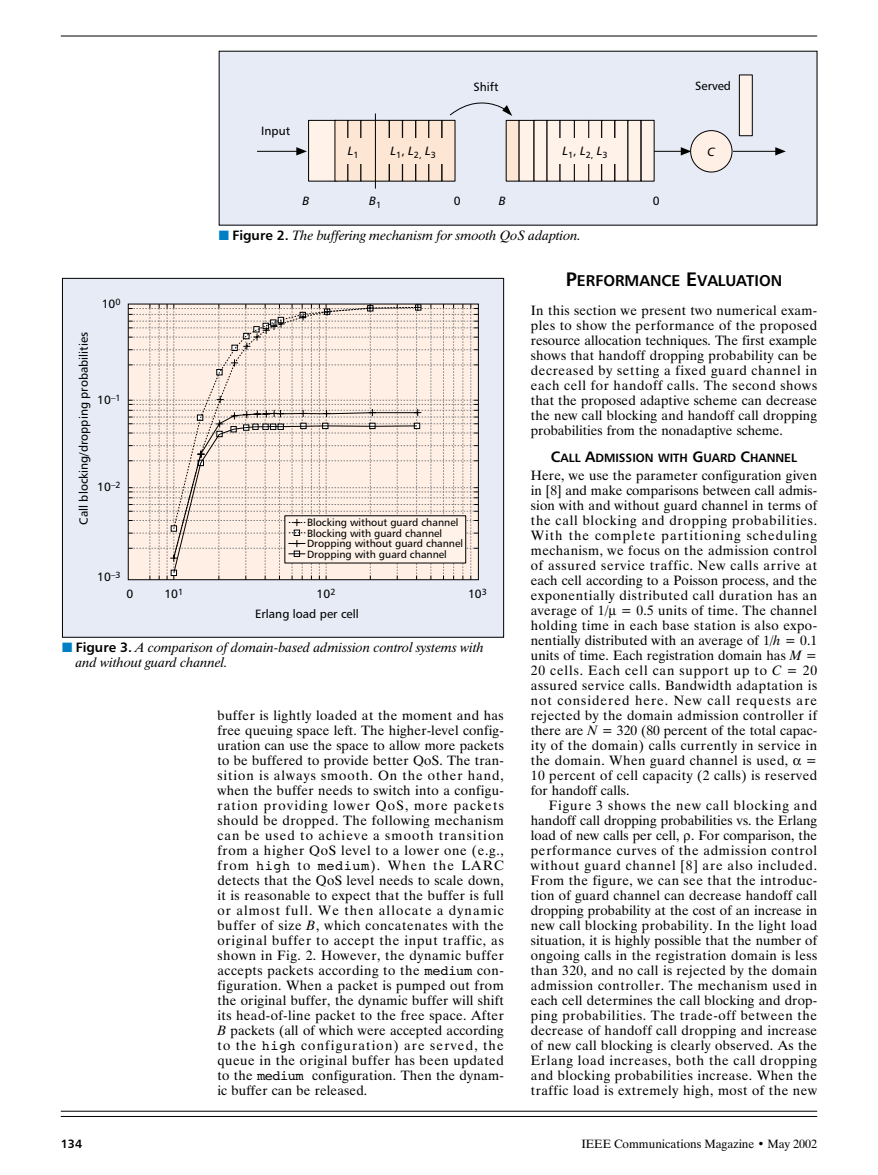
<style>
.page{position:relative;width:878px;height:1175px;background:#fff}
.page>*{position:absolute;margin:0;border:0;box-sizing:border-box;transform-origin:0 0}
.t1{font:15.6px "Humanist 777 BT Bold B";color:#000}
.t2{font:13.5px/15px "Dutch 801 BT";letter-spacing:.035em;color:#000;text-align:justify}
.t3{font:italic 13.5px/15px "Dutch 801 BT";color:#000}
.t4{font:12px "Humanist 777 BT Roman B";color:#000}
.t5{font:12px "Dutch 801 BT";color:#000}
.t6{font:12px "Humanist 777 BT Bold B";color:#000}
.t7{font:12px "Humanist 777 BT Italic B";color:#000}
.t8{font:10.5px/10.5px "Humanist 777 BT Roman B";color:#000}
.t9{font:9px "Humanist 777 BT Roman B";color:#000}
.s1{color:#007fc5}
.s2{font-family:"Humanist 777 BT Bold B";font-style:normal}
.s3{font-family:"Courier"}
.s4{font-style:italic}
.s5{font-size:19.5px}
.s6{font-size:15px}
</style>
<div class="page">
<hr style="left:61px;top:36px;width:756px;height:1px;background:#000">
<hr style="left:61px;top:1116px;width:756px;height:1px;background:#000">
<hr style="left:61px;top:1110px;width:756px;height:1px;background:#000">
<div style="left:219px;top:51px;width:598px;height:174px;background:#e6ebf6"></div>
<div style="left:308px;top:120px;width:29px;height:61px;background:#fff2e9;border:1px solid #000"></div>
<div style="left:334px;top:120px;width:14px;height:61px;background:#fde6d3"></div>
<div style="left:347px;top:120px;width:14px;height:61px;background:#fde6d3;border:1px solid #000"></div>
<div style="left:389px;top:120px;width:14px;height:61px;background:#fde6d3;border:1px solid #000"></div>
<div style="left:402px;top:120px;width:14px;height:61px;background:#fde6d3;border:1px solid #000"></div>
<div style="left:415px;top:120px;width:14px;height:61px;background:#fde6d3;border:1px solid #000"></div>
<div style="left:428px;top:120px;width:14px;height:61px;background:#fde6d3;border:1px solid #000"></div>
<div style="left:441px;top:120px;width:14px;height:61px;background:#fde6d3;border:1px solid #000"></div>
<div style="left:360px;top:120px;width:29px;height:61px;background:#fde6d3;border:1px solid #000"></div>
<div style="left:506px;top:120px;width:13px;height:61px;background:#fde6d3"></div>
<hr style="left:641px;top:151px;width:44px;height:1px;background:#000">
<hr style="left:375px;top:113px;width:1px;height:76px;background:#000">
<div style="left:518px;top:120px;width:16px;height:61px;background:#fff2e9"></div>
<div style="left:533px;top:120px;width:14px;height:61px;background:#fff2e9"></div>
<div style="left:546px;top:120px;width:14px;height:61px;background:#fff2e9"></div>
<div style="left:588px;top:120px;width:14px;height:61px;background:#fff2e9"></div>
<div style="left:601px;top:120px;width:14px;height:61px;background:#fff2e9;border:1px solid #000"></div>
<div style="left:614px;top:120px;width:14px;height:61px;background:#fff2e9;border:1px solid #000"></div>
<div style="left:627px;top:120px;width:14px;height:61px;background:#fff2e9;border:1px solid #000"></div>
<div style="left:640px;top:120px;width:14px;height:61px;background:#fff2e9"></div>
<div style="left:559px;top:120px;width:15px;height:61px;background:#fff2e9"></div>
<div style="left:574px;top:120px;width:15px;height:61px;background:#fff2e9;border:1px solid #000"></div>
<hr style="left:257px;top:151px;width:44px;height:1px;background:#000">
<svg style="left:296px;top:147px;width:11px;height:8px"></svg>
<svg style="left:680px;top:147px;width:10px;height:8px"></svg>
<hr style="left:733px;top:151px;width:46px;height:1px;background:#000">
<svg style="left:775px;top:147px;width:10px;height:8px"></svg>
<div style="left:342px;top:139px;width:22px;height:25px;background:#fde6d3"></div>
<div style="left:378px;top:139px;width:70px;height:25px;background:#fde6d3"></div>
<div style="left:550px;top:139px;width:69px;height:25px;background:#fff2e9"></div>
<div style="left:690px;top:130px;width:42px;height:42px;background:#ffefe5;border:1px solid #000;border-radius:50%"></div>
<svg style="left:449px;top:102px;width:64px;height:14px"></svg>
<div style="left:739px;top:75px;width:13px;height:61px;background:#fff2e9;border:1px solid #000"></div>
<div style="left:62px;top:278px;width:441px;height:359px;background:#e6ebf6"></div>
<svg style="left:128px;top:304px;width:350px;height:275px;background:#efe0d7"></svg>
<div style="left:62px;top:278px;width:442px;height:359px;border:1px solid #000"></div>
<p class="t4" style="left:261px;top:126px;width:30px">Input</p>
<p class="t4" style="left:473px;top:82px;width:26px">Shift</p>
<p class="t4" style="left:695px;top:81px;width:37px">Served</p>
<p class="t7" style="left:348px;top:146px;width:12px">L<sub>1</sub></p>
<p class="t7" style="left:707px;top:147px;width:9px">C</p>
<p class="t9" style="left:390px;top:152px;width:47px"><sup>L</sup>1<sup>,</sup> <sup>L</sup>2, <sup>L</sup>3</p>
<p class="t9" style="left:562px;top:152px;width:47px"><sup>L</sup>1<sup>,</sup> <sup>L</sup>2, <sup>L</sup>3</p>
<p class="t7" style="left:302px;top:196px;width:8px">B</p>
<p class="t7" style="left:369px;top:196px;width:14px">B<sub>1</sub></p>
<p class="t4" style="left:454px;top:196px;width:8px">0</p>
<p class="t7" style="left:498px;top:196px;width:8px">B</p>
<p class="t4" style="left:652px;top:196px;width:8px">0</p>
<p class="t3" style="left:219px;top:229px;width:364px"><span class="s1">■</span> <span class="s2">Figure 2.</span> The buffering mechanism for smooth QoS adaption.</p>
<p class="t4" style="left:102px;top:299px;width:20px">10<sup>0</sup></p>
<p class="t4" style="left:79px;top:524px;width:194px;rotate:-90deg">Call blocking/dropping probabilities</p>
<p class="t4" style="left:97px;top:395px;width:25px">10<sup>–1</sup></p>
<p class="t4" style="left:97px;top:482px;width:25px">10<sup>–2</sup></p>
<p class="t4" style="left:97px;top:572px;width:25px">10<sup>–3</sup></p>
<p class="t8" style="left:307px;top:518px;width:157px">Blocking without guard channel<br>Blocking with guard channel<br>Dropping without guard channel<br>Dropping with guard channel</p>
<p class="t4" style="left:126px;top:589px;width:8px">0</p>
<p class="t4" style="left:316px;top:589px;width:20px">10<sup>2</sup></p>
<p class="t4" style="left:164px;top:589px;width:20px">10<sup>1</sup></p>
<p class="t4" style="left:468px;top:589px;width:20px">10<sup>3</sup></p>
<p class="t4" style="left:255px;top:610px;width:105px">Erlang load per cell</p>
<p class="t3" style="left:76px;top:641px;width:410px;text-indent:-14px"><span class="s1">■</span> <span class="s2">Figure 3.</span> A comparison of domain-based admission control systems with and without guard channel.</p>
<p class="t2" style="left:217px;top:709px;width:288px">buffer is lightly loaded at the moment and has free queuing space left. The higher-level config&shy;uration can use the space to allow more packets to be buffered to provide better QoS. The tran&shy;sition is always smooth. On the other hand, when the buffer needs to switch into a configu&shy;ration providing lower QoS, more packets should be dropped. The following mechanism can be used to achieve a smooth transition from a higher QoS level to a lower one (e.g., from <span class="s3">high</span> to <span class="s3">medium</span>). When the LARC detects that the QoS level needs to scale down, it is reasonable to expect that the buffer is full or almost full. We then allocate a dynamic buffer of size <span class="s4">B</span>, which concatenates with the original buffer to accept the input traffic, as shown in Fig. 2. However, the dynamic buffer accepts packets according to the <span class="s3">medium</span> con&shy;figuration. When a packet is pumped out from the original buffer, the dynamic buffer will shift its head-of-line packet to the free space. After <span class="s4">B</span> packets (all of which were accepted according to the <span class="s3">high</span> configuration) are served, the queue in the original buffer has been updated to the <span class="s3">medium</span> configuration. Then the dynam&shy;ic buffer can be released.</p>
<p class="t1" style="left:565px;top:275px;width:218px"><span class="s5">P</span>ERFORMANCE <span class="s5">E</span>VALUATION</p>
<p class="t2" style="left:531px;top:304px;width:288px">In this section we present two numerical exam&shy;ples to show the performance of the proposed resource allocation techniques. The first example shows that handoff dropping probability can be decreased by setting a fixed guard channel in each cell for handoff calls. The second shows that the proposed adaptive scheme can decrease the new call blocking and handoff call dropping probabilities from the nonadaptive scheme.</p>
<p class="t6" style="left:551px;top:454px;width:248px"><span class="s6">C</span>ALL <span class="s6">A</span>DMISSION WITH <span class="s6">G</span>UARD <span class="s6">C</span>HANNEL</p>
<p class="t2" style="left:531px;top:469px;width:288px">Here, we use the parameter configuration given in [8] and make comparisons between call admis&shy;sion with and without guard channel in terms of the call blocking and dropping probabilities.<br>With the complete partitioning scheduling mechanism, we focus on the admission control of assured service traffic. New calls arrive at each cell according to a Poisson process, and the exponentially distributed call duration has an average of 1/ = 0.5 units of time. The channel holding time in each base station is also expo&shy;nentially distributed with an average of 1/<span class="s4">h</span> = 0.1 units of time. Each registration domain has <span class="s4">M</span> = 20 cells. Each cell can support up to <span class="s4">C</span> = 20 assured service calls. Bandwidth adaptation is not considered here. New call requests are rejected by the domain admission controller if there are <span class="s4">N</span> = 320 (80 percent of the total capac&shy;ity of the domain) calls currently in service in the domain. When guard channel is used,</p>
<p class="t2" style="left:531px;top:754px;width:288px;text-indent:275px">= 10 percent of cell capacity (2 calls) is reserved for handoff calls.</p>
<p class="t2" style="left:531px;top:799px;width:288px;text-indent:18px">Figure 3 shows the new call blocking and handoff call dropping probabilities vs. the Erlang load of new calls per cell, . For comparison, the performance curves of the admission control without guard channel [8] are also included.<br>From the figure, we can see that the introduc&shy;tion of guard channel can decrease handoff call dropping probability at the cost of an increase in new call blocking probability. In the light load situation, it is highly possible that the number of ongoing calls in the registration domain is less than 320, and no call is rejected by the domain admission controller. The mechanism used in each cell determines the call blocking and drop&shy;ping probabilities. The trade-off between the decrease of handoff call dropping and increase of new call blocking is clearly observed. As the Erlang load increases, both the call dropping and blocking probabilities increase. When the traffic load is extremely high, most of the new</p>
<p class="t6" style="left:61px;top:1139px;width:23px">134</p>
<p class="t5" style="left:581px;top:1139px;width:237px">IEEE Communications Magazine • May 2002</p>
</div>
